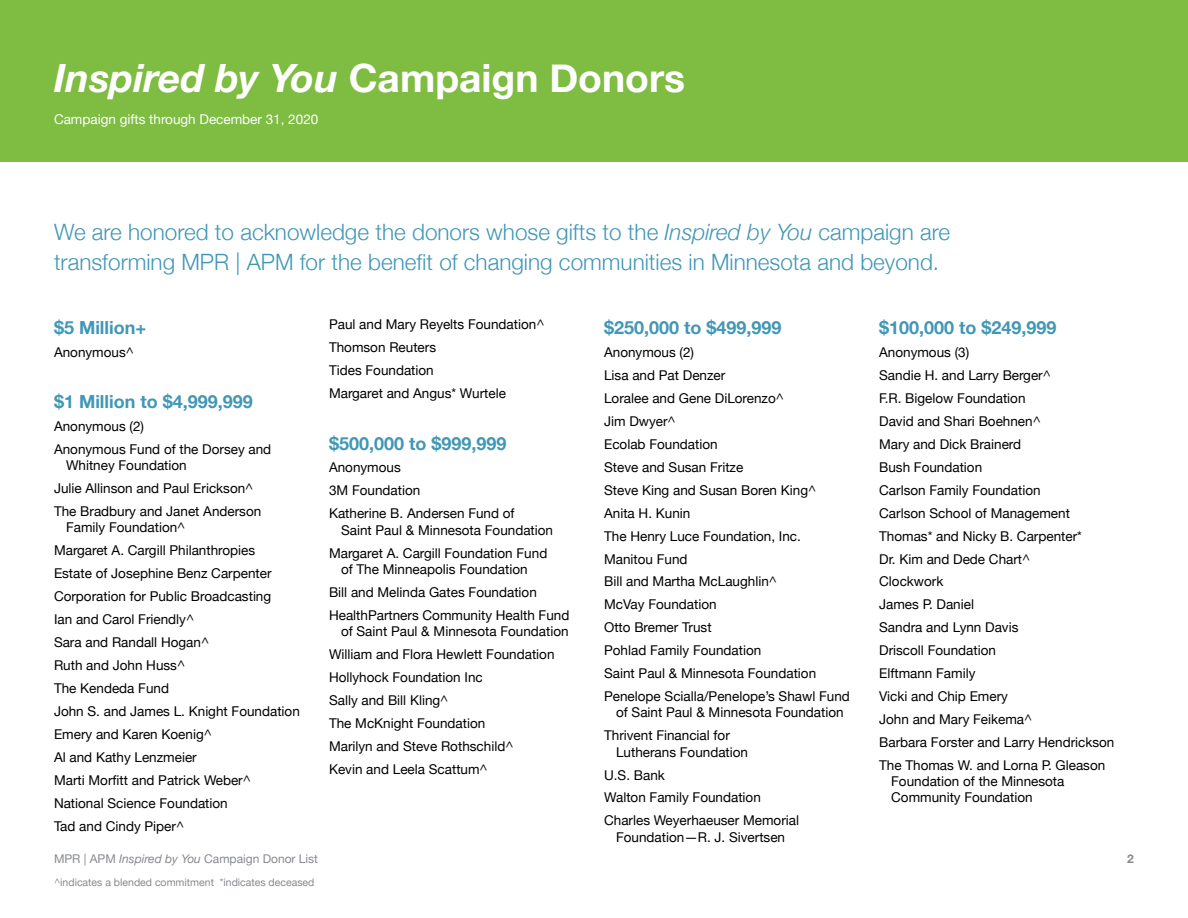
<style>
.page{position:relative;width:1188px;height:918px;background:#fff}
.page>*{position:absolute;margin:0;border:0;box-sizing:border-box;transform-origin:0 0}
.t1{font:700 39px "Helvetica Neue";color:#fff}
.t2{font:300 22.5px/30px "Helvetica Neue";color:#4197b6}
.t3{font:700 18px "Helvetica Neue";color:#4197b6}
.t4{font:13.5px/23px "Helvetica Neue";color:#000}
.t5{font:13.5px "Helvetica Neue";color:#fff}
.t6{font:12px "Helvetica Neue";color:#878a8e}
.t7{font:700 12px "Helvetica Neue";color:#878a8e}
.t8{font:10.5px "Helvetica Neue";color:#878a8e}
.s1{font-style:italic}
</style>
<div class="page">
<div style="left:0;top:0;width:1188px;height:162px;background:#7ebc42"></div>
<h1 class="t1" style="left:54px;top:48px;width:633px"><span class="s1">Inspired by You</span> Campaign Donors</h1>
<p class="t5" style="left:54px;top:109px;width:266px">Campaign gifts through December 31, 2020</p>
<h2 class="t2" style="left:54px;top:215px;width:898px">We are honored to acknowledge the donors whose gifts to the <span class="s1">Inspired by You</span> campaign are transforming MPR | APM for the benefit of changing communities in Minnesota and beyond.</h2>
<h3 class="t3" style="left:54px;top:314px;width:94px">$5 Million+</h3>
<p class="t4" style="left:54px;top:342px;width:81px">Anonymous^</p>
<h3 class="t3" style="left:54px;top:388px;width:201px">$1 Million to $4,999,999</h3>
<p class="t4" style="left:54px;top:416px;width:219px">Anonymous (2)<br>Anonymous Fund of the Dorsey and</p>
<p class="t4" style="left:54px;top:455px;width:209px;text-indent:12px">Whitney Foundation<br>Julie Allinson and Paul Erickson^<br>The Bradbury and Janet Anderson</p>
<p class="t4" style="left:54px;top:517px;width:247px;text-indent:12px">Family Foundation^<br>Margaret A. Cargill Philanthropies<br>Estate of Josephine Benz Carpenter<br>Corporation for Public Broadcasting<br>Ian and Carol Friendly^<br>Sara and Randall Hogan^<br>Ruth and John Huss^<br>The Kendeda Fund<br>John S. and James L. Knight Foundation<br>Emery and Karen Koenig^<br>Al and Kathy Lenzmeier<br>Marti Morfitt and Patrick Weber^<br>National Science Foundation<br>Tad and Cindy Piper^</p>
<p class="t4" style="left:329px;top:314px;width:217px">Paul and Mary Reyelts Foundation^<br>Thomson Reuters<br>Tides Foundation<br>Margaret and Angus* Wurtele</p>
<h3 class="t3" style="left:329px;top:429px;width:179px">$500,000 to $999,999</h3>
<p class="t4" style="left:329px;top:457px;width:187px">Anonymous<br>3M Foundation<br>Katherine B. Andersen Fund of</p>
<p class="t4" style="left:329px;top:519px;width:226px;text-indent:12px">Saint Paul &amp; Minnesota Foundation<br>Margaret A. Cargill Foundation Fund</p>
<p class="t4" style="left:329px;top:558px;width:242px;text-indent:12px">of The Minneapolis Foundation<br>Bill and Melinda Gates Foundation<br>HealthPartners Community Health Fund</p>
<p class="t4" style="left:329px;top:620px;width:241px;text-indent:12px">of Saint Paul &amp; Minnesota Foundation<br>William and Flora Hewlett Foundation<br>Hollyhock Foundation Inc<br>Sally and Bill Kling^<br>The McKnight Foundation<br>Marilyn and Steve Rothschild^<br>Kevin and Leela Scattum^</p>
<h3 class="t3" style="left:604px;top:314px;width:179px">$250,000 to $499,999</h3>
<p class="t4" style="left:604px;top:342px;width:247px">Anonymous (2)<br>Lisa and Pat Denzer<br>Loralee and Gene DiLorenzo^<br>Jim Dwyer^<br>Ecolab Foundation<br>Steve and Susan Fritze<br>Steve King and Susan Boren King^<br>Anita H. Kunin<br>The Henry Luce Foundation, Inc.<br>Manitou Fund<br>Bill and Martha McLaughlin^<br>McVay Foundation<br>Otto Bremer Trust<br>Pohlad Family Foundation<br>Saint Paul &amp; Minnesota Foundation<br>Penelope Scialla/Penelope’s Shawl Fund</p>
<p class="t4" style="left:604px;top:702px;width:241px;text-indent:12px">of Saint Paul &amp; Minnesota Foundation<br>Thrivent Financial for</p>
<p class="t4" style="left:604px;top:741px;width:196px;text-indent:12px">Lutherans Foundation<br>U.S. Bank<br>Walton Family Foundation<br>Charles Weyerhaeuser Memorial</p>
<p class="t4" style="left:616px;top:826px;width:171px">Foundation—R. J. Sivertsen</p>
<h3 class="t3" style="left:879px;top:314px;width:179px">$100,000 to $249,999</h3>
<p class="t4" style="left:879px;top:342px;width:237px">Anonymous (3)<br>Sandie H. and Larry Berger^<br>F.R. Bigelow Foundation<br>David and Shari Boehnen^<br>Mary and Dick Brainerd<br>Bush Foundation<br>Carlson Family Foundation<br>Carlson School of Management<br>Thomas* and Nicky B. Carpenter*<br>Dr. Kim and Dede Chart^<br>Clockwork<br>James P. Daniel<br>Sandra and Lynn Davis<br>Driscoll Foundation<br>Elftmann Family<br>Vicki and Chip Emery<br>John and Mary Feikema^<br>Barbara Forster and Larry Hendrickson<br>The Thomas W. and Lorna P. Gleason</p>
<p class="t4" style="left:891px;top:774px;width:175px;line-height:16.2px">Foundation of the Minnesota<br>Community Foundation</p>
<p class="t6" style="left:54px;top:850px;width:266px">MPR | APM <span class="s1">Inspired by You</span> Campaign Donor List</p>
<p class="t7" style="left:1127px;top:850px;width:8px">2</p>
<p class="t8" style="left:54px;top:875px;width:262px">^indicates a blended commitment *indicates deceased</p>
</div>
